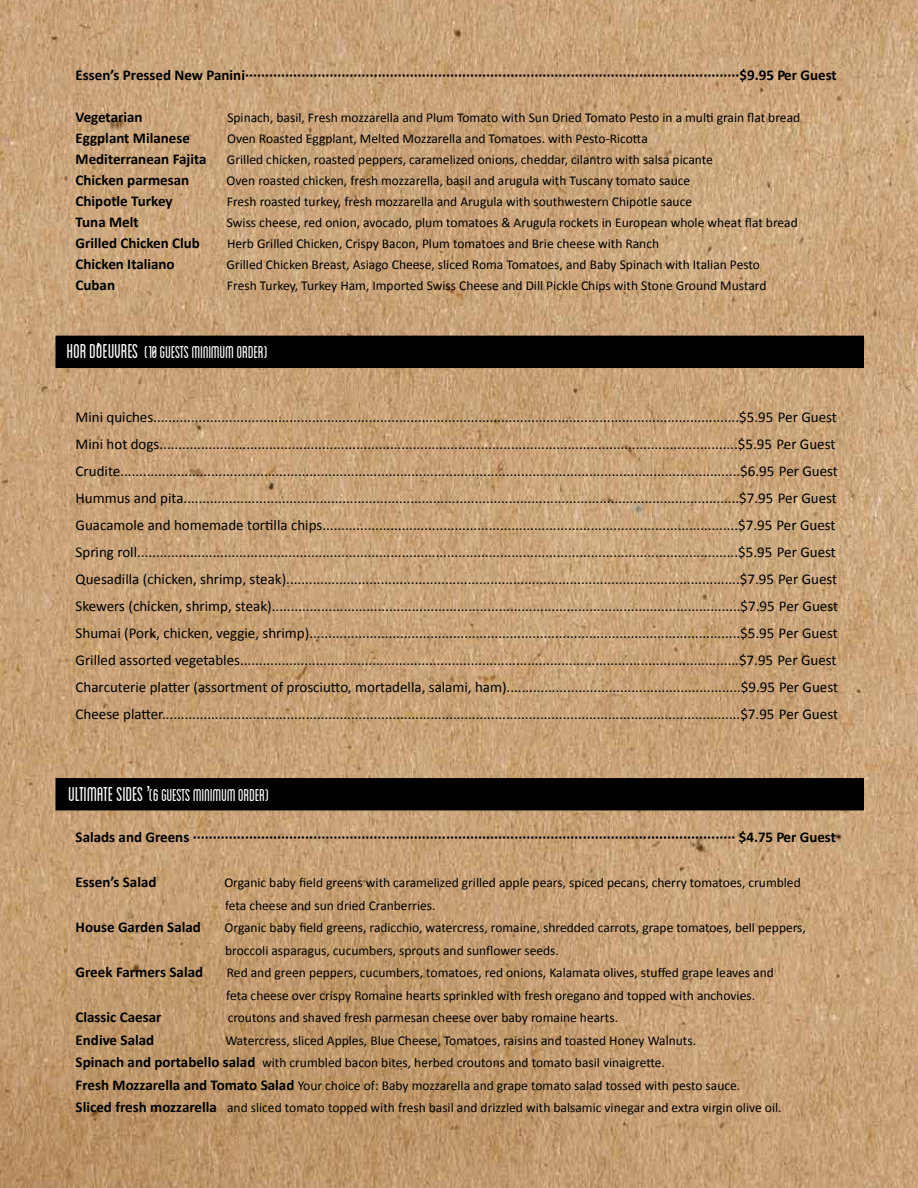
<style>
.page{position:relative;width:918px;height:1188px;background:#fff}
.page>*{position:absolute;margin:0;border:0;box-sizing:border-box;transform-origin:0 0}
.t1{font:condensed 18px "Blanch";color:#fff}
.t2{font:15px/27px "Calibri";color:#000}
.t3{font:700 15px "Calibri";color:#000}
.t4{font:13.5px/22.5px "Calibri";color:#000}
.s1{font-size:21px}
.s2{font-weight:700;font-size:15px}
</style>
<div class="page">
<img style="left:0;top:0;width:918px;height:1188px">
<div style="left:56px;top:336px;width:807px;height:31px;background:#000"></div>
<div style="left:56px;top:336px;width:808px;height:32px;border:2px solid #000"></div>
<div style="left:56px;top:779px;width:807px;height:31px;background:#000"></div>
<div style="left:56px;top:778px;width:808px;height:32px;border:2px solid #000"></div>
<p class="t3" style="left:76px;top:66px;width:763px">Essen’s Pressed New Panini···························································································································$9.95 Per Guest</p>
<p class="t3" style="left:76px;top:108px;width:68px">Vegetarian</p>
<p class="t4" style="left:227px;top:107px;width:574px">Spinach, basil, Fresh mozzarella and Plum Tomato with Sun Dried Tomato Pesto in a multi grain flat bread</p>
<p class="t3" style="left:76px;top:129px;width:116px">Eggplant Milanese</p>
<p class="t4" style="left:227px;top:128px;width:422px">Oven Roasted Eggplant, Melted Mozzarella and Tomatoes. with Pesto-Ricotta</p>
<p class="t3" style="left:76px;top:150px;width:133px">Mediterranean Fajita</p>
<p class="t4" style="left:227px;top:149px;width:488px">Grilled chicken, roasted peppers, caramelized onions, cheddar, cilantro with salsa picante</p>
<p class="t3" style="left:76px;top:171px;width:115px">Chicken parmesan</p>
<p class="t4" style="left:227px;top:170px;width:465px">Oven roasted chicken, fresh mozzarella, basil and arugula with Tuscany tomato sauce</p>
<p class="t3" style="left:76px;top:192px;width:98px">Chipotle Turkey</p>
<p class="t4" style="left:227px;top:191px;width:467px">Fresh roasted turkey, fresh mozzarella and Arugula with southwestern Chipotle sauce</p>
<p class="t3" style="left:76px;top:213px;width:65px">Tuna Melt</p>
<p class="t4" style="left:227px;top:212px;width:573px">Swiss cheese, red onion, avocado, plum tomatoes &amp; Arugula rockets in European whole wheat flat bread</p>
<p class="t3" style="left:76px;top:234px;width:126px">Grilled Chicken Club</p>
<p class="t4" style="left:227px;top:233px;width:434px">Herb Grilled Chicken, Crispy Bacon, Plum tomatoes and Brie cheese with Ranch</p>
<p class="t3" style="left:76px;top:255px;width:101px">Chicken Italiano</p>
<p class="t4" style="left:227px;top:254px;width:535px">Grilled Chicken Breast, Asiago Cheese, sliced Roma Tomatoes, and Baby Spinach with Italian Pesto</p>
<p class="t3" style="left:76px;top:276px;width:41px">Cuban</p>
<p class="t4" style="left:227px;top:275px;width:541px">Fresh Turkey, Turkey Ham, Imported Swiss Cheese and Dill Pickle Chips with Stone Ground Mustard</p>
<p class="t1" style="left:67px;top:343px;width:202px"><span class="s1">HOR D’OEUVRES</span> (10 GUESTS MINIMUM ORDER)</p>
<p class="t2" style="left:76px;top:403px;width:764px">Mini quiches...........................................................................................................................................................$5.95 Per Guest Mini hot dogs.........................................................................................................................................................$5.95 Per Guest Crudite....................................................................................................................................................................$6.95 Per Guest Hummus and pita...................................................................................................................................................$7.95 Per Guest Guacamole and homemade tortilla chips..............................................................................................................$7.95 Per Guest Spring roll...............................................................................................................................................................$5.95 Per Guest Quesadilla (chicken, shrimp, steak)........................................................................................................................$7.95 Per Guest Skewers (chicken, shrimp, steak)............................................................................................................................$7.95 Per Guest Shumai (Pork, chicken, veggie, shrimp)..................................................................................................................$5.95 Per Guest Grilled assorted vegetables....................................................................................................................................$7.95 Per Guest Charcuterie platter (assortment of prosciutto, mortadella, salami, ham)..............................................................$9.95 Per Guest Cheese platter.........................................................................................................................................................$7.95 Per Guest</p>
<p class="t1" style="left:68px;top:785px;width:202px"><span class="s1">ULTIMATE SIDES</span> (6 GUESTS MINIMUM ORDER)</p>
<p class="t3" style="left:76px;top:828px;width:762px">Salads and Greens ······································································································································· $4.75 Per Guest</p>
<p class="t3" style="left:76px;top:873px;width:82px">Essen’s Salad</p>
<p class="t4" style="left:224px;top:871px;width:578px">Organic baby field greens with caramelized grilled apple pears, spiced pecans, cherry tomatoes, crumbled feta cheese and sun dried Cranberries.</p>
<p class="t3" style="left:76px;top:918px;width:127px">House Garden Salad</p>
<p class="t4" style="left:225px;top:916px;width:583px">Organic baby field greens, radicchio, watercress, romaine, shredded carrots, grape tomatoes, bell peppers, broccoli asparagus, cucumbers, sprouts and sunflower seeds.</p>
<p class="t3" style="left:76px;top:963px;width:129px">Greek Farmers Salad</p>
<p class="t4" style="left:226px;top:961px;width:549px">Red and green peppers, cucumbers, tomatoes, red onions, Kalamata olives, stuffed grape leaves and feta cheese over crispy Romaine hearts sprinkled with fresh oregano and topped with anchovies.</p>
<p class="t3" style="left:76px;top:1008px;width:87px">Classic Caesar</p>
<p class="t4" style="left:228px;top:1006px;width:392px">croutons and shaved fresh parmesan cheese over baby romaine hearts.</p>
<p class="t3" style="left:76px;top:1030px;width:80px">Endive Salad</p>
<p class="t4" style="left:76px;top:1029px;width:707px;text-indent:150px">Watercress, sliced Apples, Blue Cheese, Tomatoes, raisins and toasted Honey Walnuts.<br><span class="s2">Spinach and portabello salad</span> with crumbled bacon bites, herbed croutons and tomato basil vinaigrette.<br><span class="s2">Fresh Mozzarella and Tomato Salad</span> Your choice of: Baby mozzarella and grape tomato salad tossed with pesto sauce.<br><span class="s2">Sliced fresh mozzarella</span> and sliced tomato topped with fresh basil and drizzled with balsamic vinegar and extra virgin olive oil.</p>
</div>
